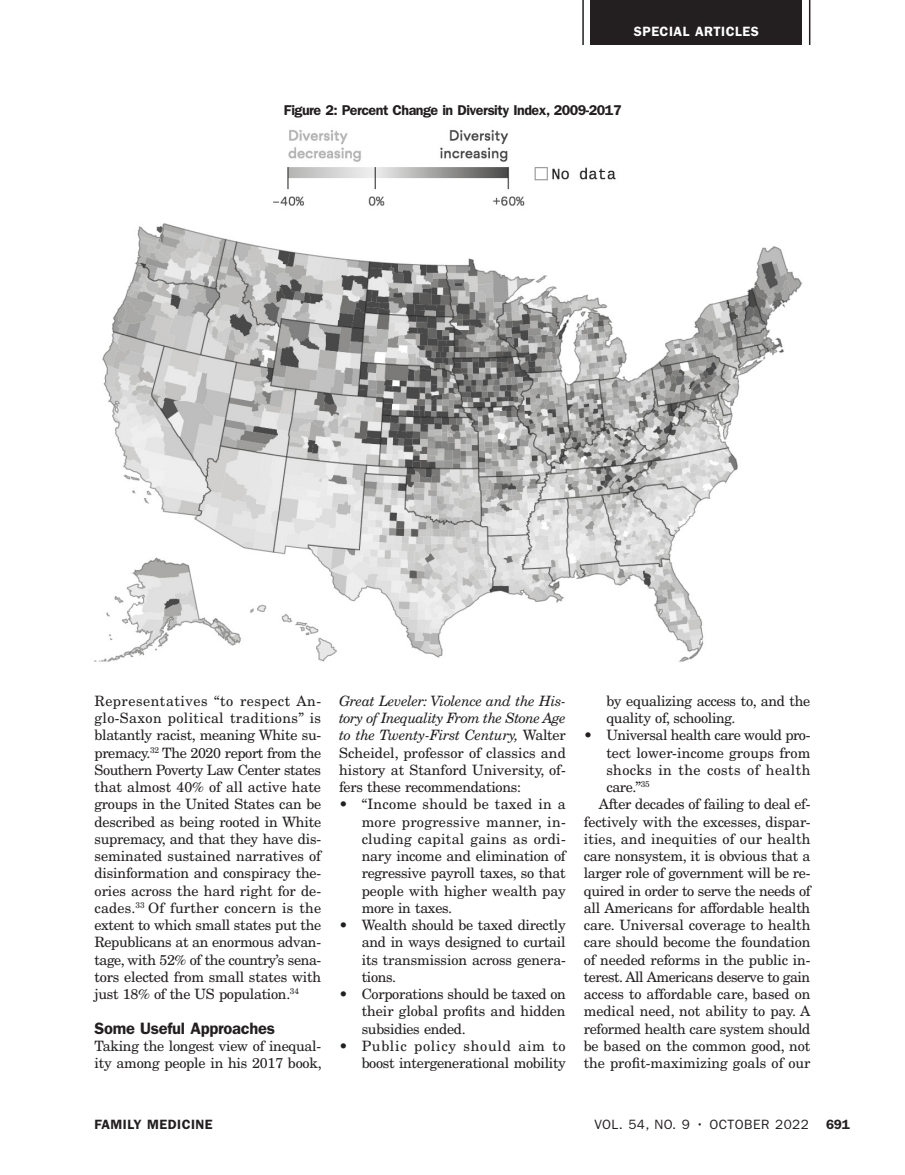
<style>
.page{position:relative;width:905px;height:1175px;background:#fff}
.page>*{position:absolute;margin:0;border:0;box-sizing:border-box;transform-origin:0 0}
.Subhead_1{font:600 16.5px "ITC Franklin Gothic Std";letter-spacing:-.015em;color:#231f20}
.Body_Text{font:14.25px/17.2px "New Century Schlbk LT Std";letter-spacing:-.015em;color:#231f20;text-align:justify}
.Body_Text_No_Inden{font:14.25px/17.2px "New Century Schlbk LT Std";letter-spacing:-.02em;color:#231f20}
.Table_Title{font:600 14.25px "ITC Franklin Gothic Std";letter-spacing:-.035em;color:#231f20}
.t1{font:13.5px "ITC Franklin Gothic Std";letter-spacing:.035em;color:#231f20}
.t2{font:600 13.5px "ITC Franklin Gothic Std";letter-spacing:.035em;color:#231f20}
.t3{font:600 13.5px "ITC Franklin Gothic Std";letter-spacing:.035em;color:#fff}
.s1{font-style:italic}
</style>
<div class="page">
<div style="left:590px;top:0;width:212px;height:45px;background:#231f20"></div>
<hr style="left:808px;top:0;width:2px;height:45px;background:#231f20">
<hr style="left:582px;top:0;width:2px;height:45px;background:#231f20">
<img style="left:95px;top:129px;width:708px;height:533px">
<p class="t3" style="left:634px;top:23px;width:126px">SPECIAL ARTICLES</p>
<p class="Table_Title" style="left:284px;top:101px;width:339px">Figure 2: Percent Change in Diversity Index, 2009-2017</p>
<p class="Body_Text" style="left:94px;top:692px;width:228px">Representatives “to respect An&shy;glo-Saxon political traditions” is blatantly racist, meaning White su&shy;premacy.<sup>32</sup> The 2020 report from the Southern Poverty Law Center states that almost 40% of all active hate groups in the United States can be described as being rooted in White supremacy, and that they have dis&shy;seminated sustained narratives of disinformation and conspiracy the&shy;ories across the hard right for de&shy;cades.<sup>33</sup> Of further concern is the extent to which small states put the Republicans at an enormous advan&shy;tage, with 52% of the country’s sena&shy;tors elected from small states with just 18% of the US population.<sup>34</sup></p>
<p class="Subhead_1" style="left:94px;top:1018px;width:182px">Some Useful Approaches</p>
<p class="Body_Text_No_Inden" style="left:94px;top:1037px;width:229px">Taking the longest view of inequal&shy;ity among people in his 2017 book,</p>
<p class="Body_Text_No_Inden" style="left:339px;top:692px;width:228px;text-align:justify"><span class="s1">Great Leveler: Violence and the His&shy;tory of Inequality From the Stone Age to the Twenty-First Century,</span> Walter Scheidel, professor of classics and history at Stanford University, of&shy;fers these recommendations:</p>
<p class="Body_Text" style="left:362px;top:795px;width:206px;text-indent:-22px">• “Income should be taxed in a more progressive manner, in&shy;cluding capital gains as ordi&shy;nary income and elimination of regressive payroll taxes, so that people with higher wealth pay more in taxes.</p>
<p class="Body_Text" style="left:362px;top:916px;width:206px;text-indent:-22px">• Wealth should be taxed directly and in ways designed to curtail its transmission across genera&shy;tions.</p>
<p class="Body_Text" style="left:362px;top:985px;width:206px;text-indent:-22px">• Corporations should be taxed on their global profits and hidden subsidies ended.</p>
<p class="Body_Text" style="left:339px;top:1037px;width:228px;text-align:right">• Public policy should aim to boost intergenerational mobility</p>
<p class="Body_Text" style="left:606px;top:692px;width:206px">by equalizing access to, and the quality of, schooling.</p>
<p class="Body_Text" style="left:606px;top:726px;width:206px;text-indent:-22px">• Universal health care would pro&shy;tect lower-income groups from shocks in the costs of health care.”<sup>35</sup></p>
<p class="Body_Text" style="left:584px;top:795px;width:228px;text-indent:15px">After decades of failing to deal ef&shy;fectively with the excesses, dispar&shy;ities, and inequities of our health care nonsystem, it is obvious that a larger role of government will be re&shy;quired in order to serve the needs of all Americans for affordable health care. Universal coverage to health care should become the foundation of needed reforms in the public in&shy;terest. All Americans deserve to gain access to affordable care, based on medical need, not ability to pay. A reformed health care system should be based on the common good, not the profit-maximizing goals of our</p>
<p class="t2" style="left:94px;top:1116px;width:120px">FAMILY MEDICINE</p>
<p class="t1" style="left:594px;top:1116px;width:216px">VOL. 54, NO. 9 • OCTOBER 2022</p>
<p class="t2" style="left:826px;top:1116px;width:25px">691</p>
</div>
